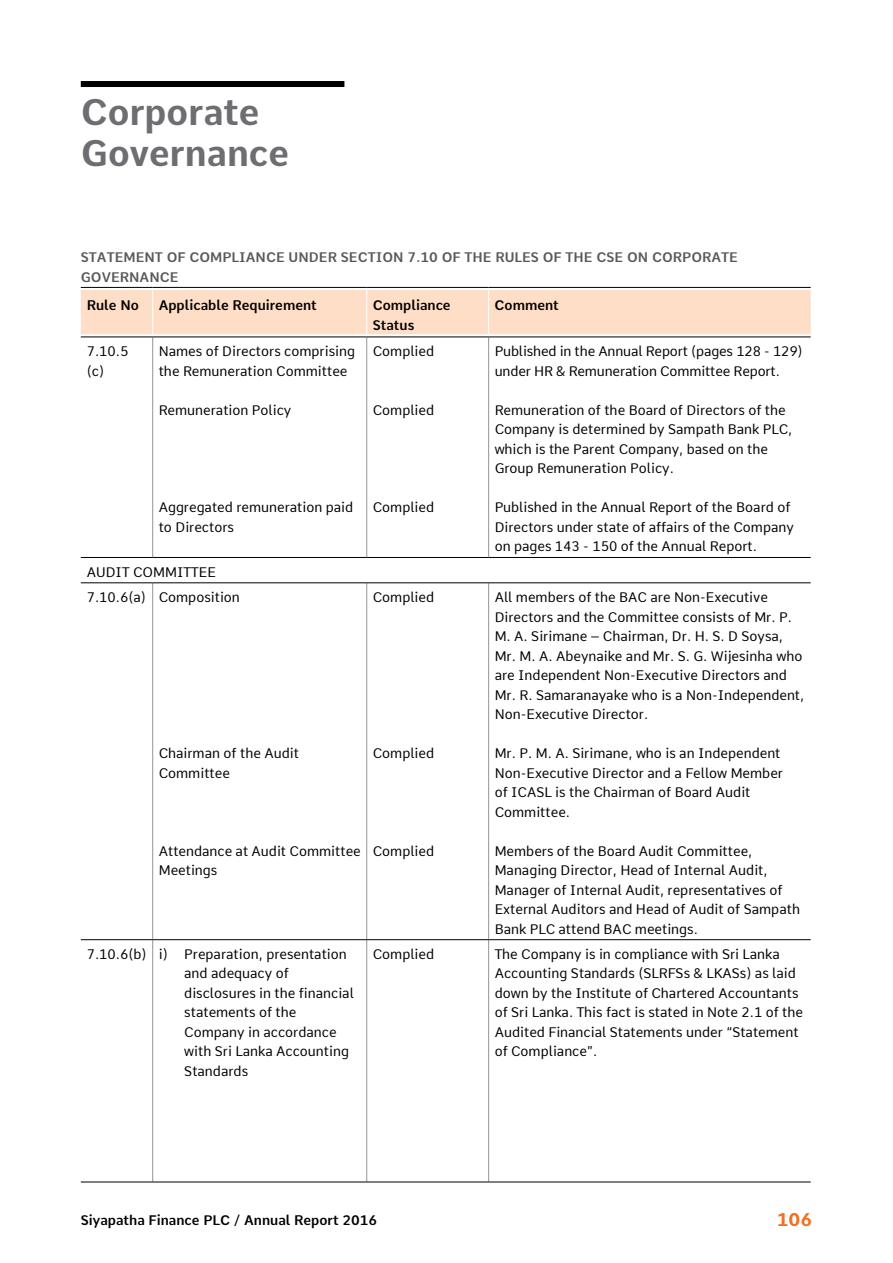
<style>
.page{position:relative;width:893px;height:1263px;background:#fff}
.page>*{position:absolute;margin:0;border:0;box-sizing:border-box;transform-origin:0 0}
.t1{font:700 36px/40.5px "Comme";color:#6d6e71}
.t2{font:700 18px "Comme";color:#f36f21}
.t3{font:13.5px/19.5px "Comme";color:#000}
.t4{font:600 13.5px/19.5px "Comme";color:#000}
.t5{font:600 13.5px "Comme";color:#58595b}
</style>
<div class="page">
<div style="left:81px;top:290px;width:730px;height:44px;background:#fedec7"></div>
<hr style="left:152px;top:290px;width:1px;height:44px;background:#fff">
<hr style="left:366px;top:290px;width:1px;height:44px;background:#fff">
<hr style="left:488px;top:290px;width:1px;height:44px;background:#fff">
<hr style="left:152px;top:337px;width:1px;height:220px;background:#939598">
<hr style="left:366px;top:337px;width:1px;height:220px;background:#939598">
<hr style="left:488px;top:337px;width:1px;height:220px;background:#939598">
<hr style="left:152px;top:583px;width:1px;height:356px;background:#939598">
<hr style="left:366px;top:583px;width:1px;height:356px;background:#939598">
<hr style="left:488px;top:583px;width:1px;height:356px;background:#939598">
<hr style="left:152px;top:940px;width:1px;height:242px;background:#939598">
<hr style="left:366px;top:940px;width:1px;height:242px;background:#939598">
<hr style="left:488px;top:940px;width:1px;height:242px;background:#939598">
<hr style="left:81px;top:557px;width:72px;height:1px;background:#000">
<hr style="left:153px;top:557px;width:214px;height:1px;background:#000">
<hr style="left:367px;top:557px;width:122px;height:1px;background:#000">
<hr style="left:489px;top:557px;width:322px;height:1px;background:#000">
<hr style="left:81px;top:582px;width:72px;height:1px;background:#000">
<hr style="left:153px;top:582px;width:214px;height:1px;background:#000">
<hr style="left:367px;top:582px;width:122px;height:1px;background:#000">
<hr style="left:489px;top:582px;width:322px;height:1px;background:#000">
<hr style="left:81px;top:939px;width:72px;height:1px;background:#000">
<hr style="left:153px;top:939px;width:214px;height:1px;background:#000">
<hr style="left:367px;top:939px;width:122px;height:1px;background:#000">
<hr style="left:489px;top:939px;width:322px;height:1px;background:#000">
<hr style="left:81px;top:1182px;width:72px;height:1px;background:#000">
<hr style="left:153px;top:1182px;width:214px;height:1px;background:#000">
<hr style="left:367px;top:1182px;width:122px;height:1px;background:#000">
<hr style="left:489px;top:1182px;width:322px;height:1px;background:#000">
<hr style="left:81px;top:287px;width:72px;height:1px;background:#000">
<hr style="left:153px;top:287px;width:214px;height:1px;background:#000">
<hr style="left:367px;top:287px;width:122px;height:1px;background:#000">
<hr style="left:489px;top:287px;width:322px;height:1px;background:#000">
<hr style="left:81px;top:337px;width:72px;height:1px;background:#000">
<hr style="left:153px;top:337px;width:214px;height:1px;background:#000">
<hr style="left:367px;top:337px;width:122px;height:1px;background:#000">
<hr style="left:489px;top:337px;width:322px;height:1px;background:#000">
<div style="left:81px;top:81px;width:263px;height:6px;background:#000"></div>
<h1 class="t1" style="left:81px;top:88px;width:210px">Corporate<br>Governance</h1>
<p class="t5" style="left:81px;top:246px;width:11px">STATEMENT</p>
<p class="t5" style="left:167px;top:246px;width:34px">OF COMPLIANCE</p>
<p class="t5" style="left:289px;top:246px;width:11px">UNDE</p>
<p class="t5" style="left:328px;top:246px;width:23px">R SECTION</p>
<p class="t5" style="left:407px;top:246px;width:67px">7.10 OF THE</p>
<p class="t5" style="left:495px;top:246px;width:19px">RULES</p>
<p class="t5" style="left:543px;top:246px;width:33px">OF THE</p>
<p class="t5" style="left:596px;top:246px;width:10px">CSE</p>
<p class="t5" style="left:627px;top:246px;width:94px">ON CORPORATE</p>
<p class="t5" style="left:81px;top:265px;width:21px">GOVE</p>
<p class="t5" style="left:120px;top:265px;width:20px">RNANCE</p>
<p class="t4" style="left:87px;top:294px;width:54px">Rule No</p>
<p class="t4" style="left:159px;top:294px;width:160px">Applicable Requirement</p>
<p class="t4" style="left:373px;top:294px;width:79px">Compliance<br>Status</p>
<p class="t4" style="left:495px;top:294px;width:66px">Comment</p>
<p class="t3" style="left:87px;top:342px;width:43px">7.10.5 (c)</p>
<p class="t3" style="left:159px;top:342px;width:198px">Names of Directors comprising the Remuneration Committee</p>
<p class="t3" style="left:159px;top:400px;width:134px">Remuneration Policy</p>
<p class="t3" style="left:495px;top:342px;width:309px">Published in the Annual Report (pages 128 - 129) under HR &amp; Remuneration Committee Report.</p>
<p class="t3" style="left:495px;top:400px;width:299px">Remuneration of the Board of Directors of the Company is determined by Sampath Bank PLC, which is the Parent Company, based on the Group Remuneration Policy.</p>
<p class="t3" style="left:495px;top:498px;width:301px">Published in the Annual Report of the Board of<br>Directors under state of affairs of the Company on pages 143 - 150 of the Annual Report.</p>
<p class="t3" style="left:373px;top:342px;width:63px">Complied</p>
<p class="t3" style="left:373px;top:400px;width:63px">Complied</p>
<p class="t3" style="left:373px;top:498px;width:63px">Complied</p>
<p class="t3" style="left:159px;top:498px;width:196px">Aggregated remuneration paid to Directors</p>
<p class="t3" style="left:87px;top:559px;width:155px;line-height:25.3px">AUDIT COMMITTEE<br>7.10.6(a) Composition</p>
<p class="t3" style="left:373px;top:587px;width:63px">Complied</p>
<p class="t3" style="left:159px;top:743px;width:142px">Chairman of the Audit<br>Committee</p>
<p class="t3" style="left:373px;top:743px;width:63px">Complied</p>
<p class="t3" style="left:159px;top:841px;width:204px">Attendance at Audit Committee<br>Meetings</p>
<p class="t3" style="left:373px;top:841px;width:63px">Complied</p>
<p class="t3" style="left:495px;top:587px;width:311px">All members of the BAC are Non-Executive Directors and the Committee consists of Mr. P.<br>M. A. Sirimane – Chairman, Dr. H. S. D Soysa, Mr. M. A. Abeynaike and Mr. S. G. Wijesinha who are Independent Non-Executive Directors and Mr. R. Samaranayake who is a Non-Independent, Non-Executive Director.</p>
<p class="t3" style="left:495px;top:743px;width:290px">Mr. P. M. A. Sirimane, who is an Independent Non-Executive Director and a Fellow Member of ICASL is the Chairman of Board Audit Committee.</p>
<p class="t3" style="left:495px;top:841px;width:307px">Members of the Board Audit Committee, Managing Director, Head of Internal Audit, Manager of Internal Audit, representatives of External Auditors and Head of Audit of Sampath Bank PLC attend BAC meetings.</p>
<p class="t3" style="left:184px;top:944px;width:171px;text-indent:-97px">7.10.6(b) i) Preparation, presentation and adequacy of disclosures in the financial statements of the<br>Company in accordance with Sri Lanka Accounting<br>Standards</p>
<p class="t3" style="left:373px;top:944px;width:63px">Complied</p>
<p class="t3" style="left:495px;top:944px;width:310px">The Company is in compliance with Sri Lanka Accounting Standards (SLRFSs &amp; LKASs) as laid down by the Institute of Chartered Accountants of Sri Lanka. This fact is stated in Note 2.1 of the Audited Financial Statements under “Statement of Compliance”.</p>
<p class="t4" style="left:81px;top:1208px;width:298px">Siyapatha Finance PLC / Annual Report 2016</p>
<h2 class="t2" style="left:777px;top:1203px;width:37px">106</h2>
</div>
